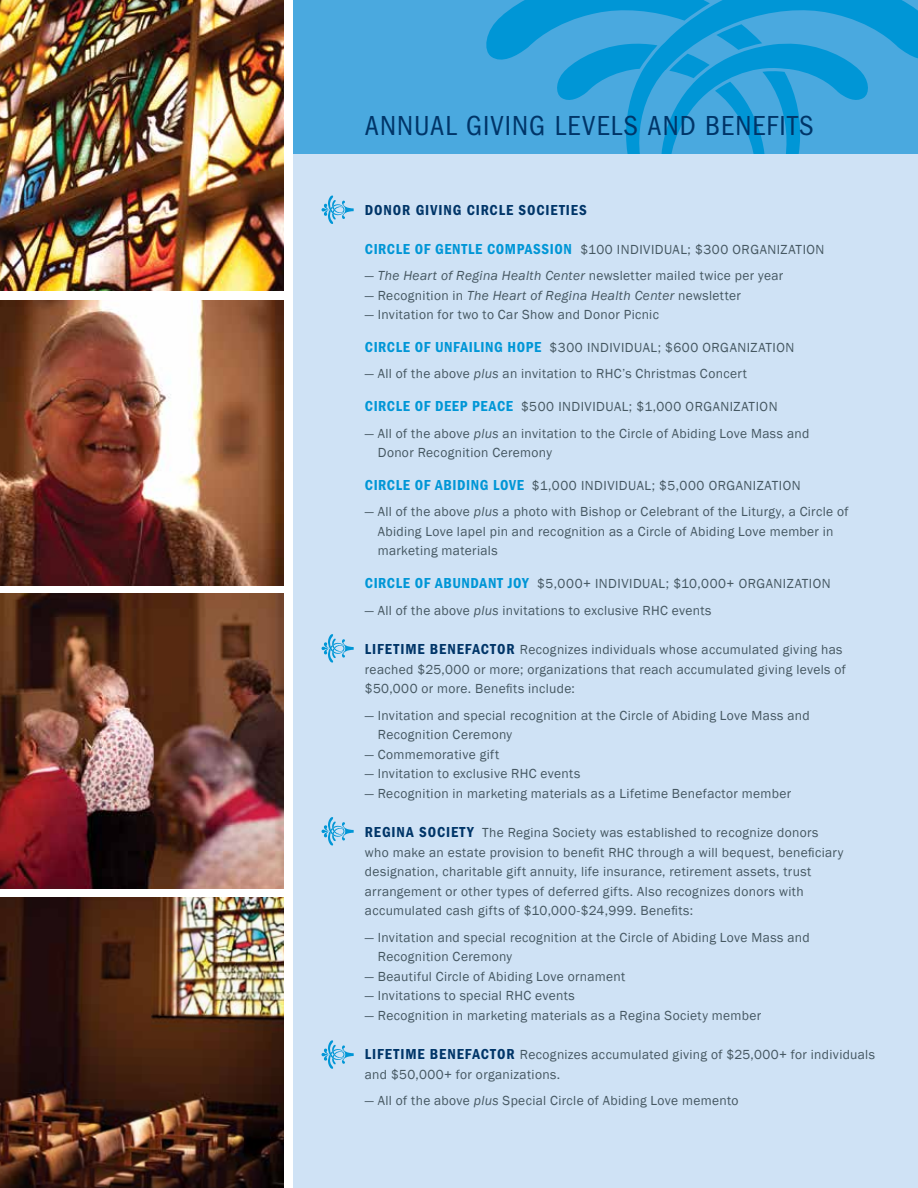
<style>
.page{position:relative;width:918px;height:1188px;background:#fff}
.page>*{position:absolute;margin:0;border:0;box-sizing:border-box;transform-origin:0 0}
.t1{font:condensed 28.5px "Franklin Gothic";letter-spacing:.035em;color:#003568}
.t2{font:600 condensed 15px "Franklin Gothic";letter-spacing:.04em;color:#0096d6}
.t3{font:600 condensed 15px "Franklin Gothic";color:#003568}
.t4{font:13.5px/19.5px "Franklin Gothic";letter-spacing:.025em;color:#455761}
.t5{font:italic 13.5px "Franklin Gothic";letter-spacing:.025em;color:#455761}
.s1{font-weight:400;font-stretch:normal;font-size:13.5px;color:#455761}
.s2{font-style:italic}
.s3{font-style:normal}
.s4{font-weight:600;font-stretch:condensed;font-size:15px;color:#003568}
</style>
<div class="page">
<img style="left:0;top:593px;width:284px;height:296px">
<img style="left:0;top:898px;width:284px;height:290px">
<div style="left:294px;top:0;width:624px;height:1188px;background:#cfe2f5"></div>
<img style="left:0;top:0;width:284px;height:290px">
<img style="left:0;top:300px;width:284px;height:285px">
<div style="left:294px;top:0;width:624px;height:153px;background:#4aa9df"></div>
<svg style="left:486px;top:0;width:432px;height:153px"></svg>
<svg style="left:322px;top:195px;width:32px;height:29px"></svg>
<svg style="left:322px;top:634px;width:32px;height:29px"></svg>
<svg style="left:322px;top:817px;width:32px;height:29px"></svg>
<svg style="left:322px;top:1040px;width:32px;height:29px"></svg>
<h1 class="t1" style="left:365px;top:109px;width:450px">ANNUAL GIVING LEVELS AND BENEFITS</h1>
<p class="t3" style="left:365px;top:201px;width:10px">DONOR</p>
<p class="t3" style="left:416px;top:201px;width:9px">GIVING</p>
<p class="t3" style="left:467px;top:201px;width:9px">CIRC</p>
<p class="t3" style="left:499px;top:201px;width:29px">LE SOCIETIES</p>
<p class="t2" style="left:365px;top:240px;width:265px">CIRCLE OF GENTLE COMPASSION <span class="s1">$100 Individual</span></p>
<p class="t4" style="left:688px;top:240px;width:63px">; $300 Organization</p>
<p class="t4" style="left:365px;top:266px;width:420px">— <span class="s2">The Heart of Regina Health Center</span> newsletter mailed twice per year</p>
<p class="t5" style="left:365px;top:287px;width:378px"><span class="s3">— Recognition in</span> The Heart of Regina Health Center <span class="s3">newsletter</span></p>
<p class="t4" style="left:365px;top:305px;width:296px">— Invitation for two to Car Show and Donor Picnic</p>
<p class="t2" style="left:365px;top:339px;width:235px">CIRCLE OF UNFAILING HOPE <span class="s1">$300 Individual</span></p>
<p class="t4" style="left:658px;top:338px;width:63px">; $600 Organization</p>
<p class="t4" style="left:365px;top:364px;width:383px">— All of the above <span class="s2">plus</span> an invitation to RHC’s Christmas Concert</p>
<p class="t2" style="left:365px;top:398px;width:206px">CIRCLE OF DEEP PEACE <span class="s1">$500 Individual</span></p>
<p class="t4" style="left:629px;top:397px;width:75px">; $1,000 Organization</p>
<p class="t4" style="left:378px;top:424px;width:433px;text-indent:-13px">— All of the above <span class="s2">plus</span> an invitation to the Circle of Abiding Love Mass and<br>Donor Recognition Ceremony</p>
<p class="t2" style="left:365px;top:477px;width:229px">CIRCLE OF ABIDING LOVE <span class="s1">$1,000 Individual</span></p>
<p class="t4" style="left:652px;top:476px;width:75px">; $5,000 Organization</p>
<p class="t4" style="left:378px;top:502px;width:472px;text-indent:-13px">— All of the above <span class="s2">plus</span> a photo with Bishop or Celebrant of the Liturgy, a Circle of<br>Abiding Love lapel pin and recognition as a Circle of Abiding Love member in marketing materials</p>
<p class="t2" style="left:365px;top:575px;width:243px">CIRCLE OF ABUNDANT JOY <span class="s1">$5,000+ Individual</span></p>
<p class="t4" style="left:666px;top:574px;width:91px">; $10,000+ Organization</p>
<p class="t4" style="left:365px;top:601px;width:348px">— All of the above <span class="s2">plus</span> invitations to exclusive RHC events</p>
<p class="t4" style="left:365px;top:640px;width:482px"><span class="s4">LIFETIME BENEFACTOR</span> Recognizes individuals whose accumulated giving has reached $25,000 or more; organizations that reach accumulated giving levels of $50,000 or more. Benefits include:</p>
<p class="t4" style="left:378px;top:706px;width:433px;text-indent:-13px">— Invitation and special recognition at the Circle of Abiding Love Mass and<br>Recognition Ceremony</p>
<p class="t4" style="left:365px;top:745px;width:136px">— Commemorative gift</p>
<p class="t4" style="left:365px;top:764px;width:217px">— Invitation to exclusive RHC events</p>
<p class="t4" style="left:365px;top:784px;width:428px">— Recognition in marketing materials as a Lifetime Benefactor member</p>
<p class="t4" style="left:365px;top:823px;width:480px"><span class="s4">REGINA SOCIETY</span> The Regina Society was established to recognize donors who make an estate provision to benefit RHC through a will bequest, beneficiary designation, charitable gift annuity, life insurance, retirement assets, trust arrangement or other types of deferred gifts. Also recognizes donors with accumulated cash gifts of $10,000-$24,999. Benefits:</p>
<p class="t4" style="left:378px;top:928px;width:433px;text-indent:-13px">— Invitation and special recognition at the Circle of Abiding Love Mass and<br>Recognition Ceremony</p>
<p class="t4" style="left:365px;top:967px;width:262px">— Beautiful Circle of Abiding Love ornament</p>
<p class="t4" style="left:365px;top:986px;width:211px">— Invitations to special RHC events</p>
<p class="t4" style="left:365px;top:1006px;width:398px">— Recognition in marketing materials as a Regina Society member</p>
<p class="t4" style="left:365px;top:1045px;width:512px"><span class="s4">LIFETIM E BENEFACTOR</span> Recognizes accumulated giving of $25,000+ for individuals and $50,000+ for organizations.</p>
<p class="t4" style="left:365px;top:1091px;width:375px">— All of the above <span class="s2">plus</span> Special Circle of Abiding Love memento</p>
</div>
